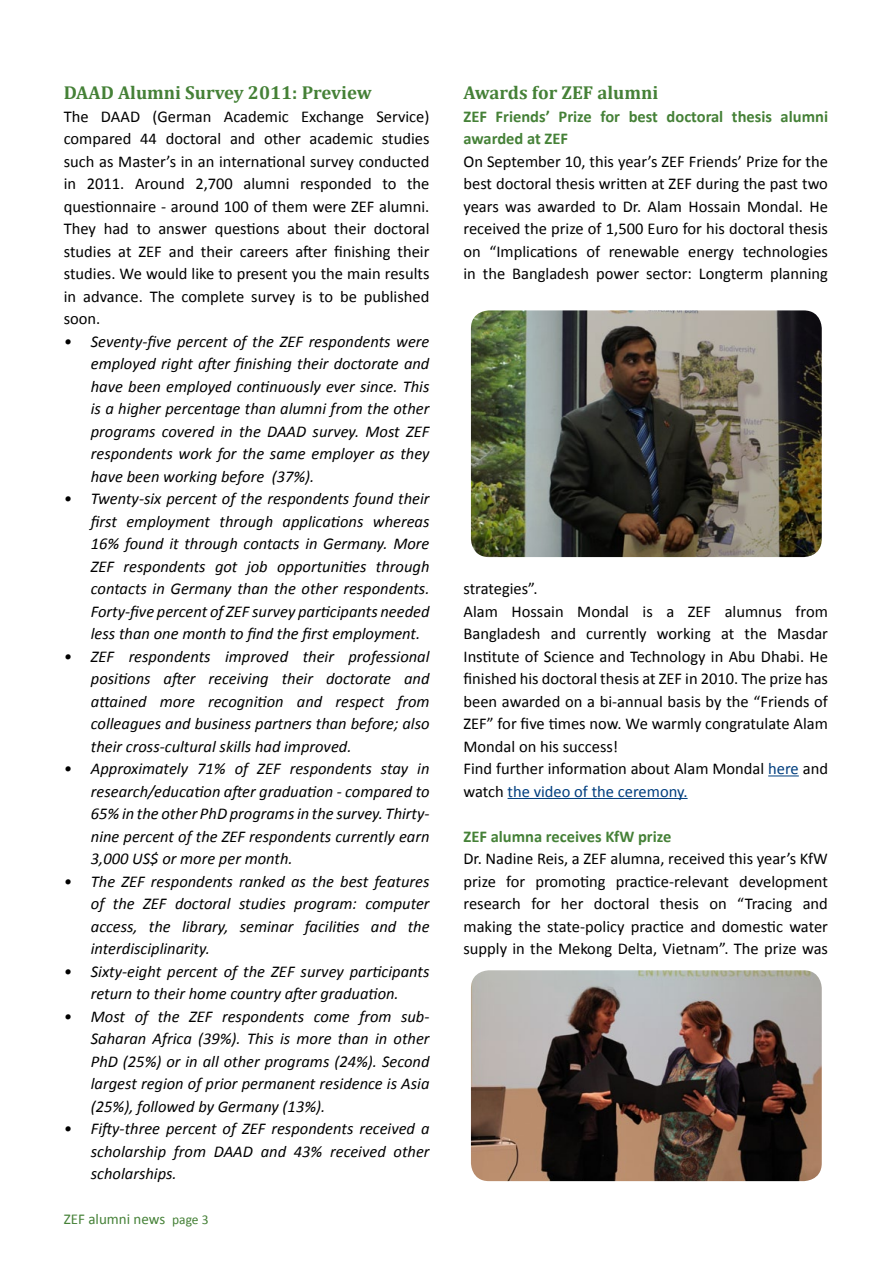
<style>
.page{position:relative;width:893px;height:1263px;background:#fff}
.page>*{position:absolute;margin:0;border:0;box-sizing:border-box;transform-origin:0 0}
.t1{font:700 18.75px "Cambria";color:#458137}
.t2{font:italic 16.5px/22.5px "Calibri";color:#000;text-align:justify}
.t3{font:16.5px/22.5px "Calibri";color:#000;text-align:justify}
.t4{font:700 16.5px/22.5px "Calibri";color:#458137}
.t5{font:15px "Calibri";color:#458137}
.s1{font-size:13.5px}
.s2{color:#003e7e}
</style>
<div class="page">
<hr style="left:768px;top:775px;width:31px;height:1px;background:#003e7e">
<hr style="left:508px;top:798px;width:180px;height:1px;background:#003e7e">
<img style="left:471px;top:310px;width:351px;height:247px">
<img style="left:471px;top:970px;width:351px;height:211px">
<p class="t1" style="left:64px;top:79px;width:310px">DAAD Alumni Survey 2011: Preview</p>
<p class="t3" style="left:64px;top:105px;width:367px">The DAAD (German Academic Exchange Service) compared 44 doctoral and other academic studies such as Master’s in an international survey conducted in 2011. Around 2,700 alumni responded to the questionnaire - around 100 of them were ZEF alumni.<br>They had to answer questions about their doctoral studies at ZEF and their careers after finishing their studies. We would like to present you the main results in advance. The complete survey is to be published soon.</p>
<p class="t2" style="left:91px;top:329px;width:340px;text-indent:-27px">• Seventy-five percent of the ZEF respondents were employed right after finishing their doctorate and have been employed continuously ever since. This is a higher percentage than alumni from the other programs covered in the DAAD survey. Most ZEF respondents work for the same employer as they have been working before (37%).</p>
<p class="t2" style="left:91px;top:487px;width:340px;text-indent:-27px">• Twenty-six percent of the respondents found their first employment through applications whereas 16% found it through contacts in Germany. More ZEF respondents got job opportunities through contacts in Germany than the other respondents.<br>Forty-five percent of ZEF survey participants needed less than one month to find the first employment.</p>
<p class="t2" style="left:91px;top:644px;width:340px;text-indent:-27px">• ZEF respondents improved their professional positions after receiving their doctorate and attained more recognition and respect from colleagues and business partners than before; also their cross-cultural skills had improved.</p>
<p class="t2" style="left:91px;top:757px;width:340px;text-indent:-27px">• Approximately 71% of ZEF respondents stay in research/education after graduation - compared to 65% in the other PhD programs in the survey. Thirty&shy;nine percent of the ZEF respondents currently earn 3,000 US$ or more per month.</p>
<p class="t2" style="left:91px;top:869px;width:340px;text-indent:-27px">• The ZEF respondents ranked as the best features of the ZEF doctoral studies program: computer access, the library, seminar facilities and the interdisciplinarity.</p>
<p class="t2" style="left:64px;top:959px;width:367px;text-align:center">• Sixty-eight percent of the ZEF survey participants return to their home country after graduation.</p>
<p class="t2" style="left:91px;top:1004px;width:340px;text-indent:-27px">• Most of the ZEF respondents come from sub-Saharan Africa (39%). This is more than in other PhD (25%) or in all other programs (24%). Second largest region of prior permanent residence is Asia (25%), followed by Germany (13%).</p>
<p class="t2" style="left:91px;top:1117px;width:340px;text-indent:-27px">• Fifty-three percent of ZEF respondents received a scholarship from DAAD and 43% received other scholarships.</p>
<p class="t5" style="left:64px;top:1210px;width:146px">ZEF alumni news <span class="s1">page 3</span></p>
<p class="t1" style="left:463px;top:79px;width:196px">Awards for ZEF alumni</p>
<p class="t4" style="left:463px;top:105px;width:366px">ZEF Friends’ Prize for best doctoral thesis alumni awarded at ZEF</p>
<p class="t3" style="left:463px;top:150px;width:366px">On September 10, this year’s ZEF Friends’ Prize for the best doctoral thesis written at ZEF during the past two years was awarded to Dr. Alam Hossain Mondal. He received the prize of 1,500 Euro for his doctoral thesis on “Implications of renewable energy technologies in the Bangladesh power sector: Longterm planning</p>
<p class="t3" style="left:463px;top:577px;width:366px;text-align:left">strategies”.<br>Alam Hossain Mondal is a ZEF alumnus from Bangladesh and currently working at the Masdar Institute of Science and Technology in Abu Dhabi. He finished his doctoral thesis at ZEF in 2010. The prize has been awarded on a bi-annual basis by the “Friends of ZEF” for five times now. We warmly congratulate Alam Mondal on his success!<br>Find further information about Alam Mondal <span class="s2">here</span> and watch <span class="s2">the video of the ceremony.</span></p>
<p class="t4" style="left:463px;top:825px;width:209px">ZEF alumna receives KfW prize</p>
<p class="t3" style="left:463px;top:847px;width:366px">Dr. Nadine Reis, a ZEF alumna, received this year’s KfW prize for promoting practice-relevant development research for her doctoral thesis on “Tracing and making the state-policy practice and domestic water supply in the Mekong Delta, Vietnam”. The prize was</p>
</div>
